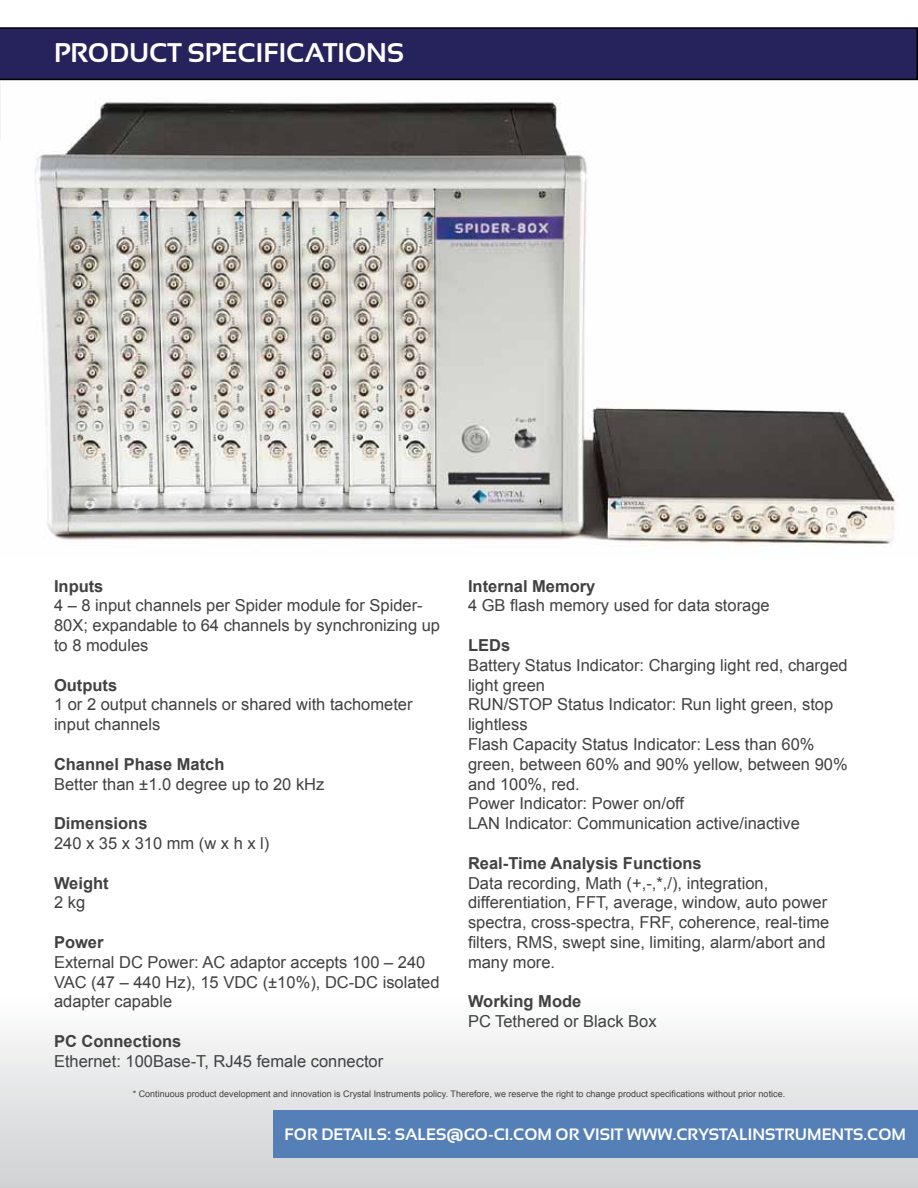
<style>
.page{position:relative;width:918px;height:1188px;background:#fff}
.page>*{position:absolute;margin:0;border:0;box-sizing:border-box;transform-origin:0 0}
.t1{font:700 27px "Sansation";color:#fff}
.t2{font:16.5px/19.8px "Arial";color:#414042}
.t3{font:700 16.5px "Arial";color:#414042}
.t4{font:700 16.5px "Sansation";color:#fff}
.t5{font:9px "Arial";color:#414042}
</style>
<div class="page">
<img style="left:0;top:1035px;width:918px;height:153px">
<img style="left:0;top:80px;width:918px;height:467px">
<svg style="left:0;top:27px;width:918px;height:53px;background:#252156"></svg>
<img style="left:0;top:140px;width:1px;height:461px">
<div style="left:274px;top:1110px;width:644px;height:48px;background:#557fb7"></div>
<h1 class="t1" style="left:54px;top:37px;width:351px">PRODUCT SPECIFICATIONS</h1>
<p class="t3" style="left:54px;top:575px;width:51px">Inputs</p>
<p class="t2" style="left:54px;top:596px;width:388px">4 – 8 input channels per Spider module for Spider-<br>80X; expandable to 64 channels by synchronizing up to 8 modules</p>
<p class="t3" style="left:54px;top:674px;width:65px">Outputs</p>
<p class="t2" style="left:54px;top:695px;width:360px">1 or 2 output channels or shared with tachometer input channels</p>
<p class="t3" style="left:54px;top:753px;width:172px">Channel Phase Match</p>
<p class="t2" style="left:54px;top:774px;width:272px">Better than ±1.0 degree up to 20 kHz</p>
<p class="t3" style="left:54px;top:812px;width:95px">Dimensions</p>
<p class="t2" style="left:54px;top:833px;width:217px">240 x 35 x 310 mm (w x h x l)</p>
<p class="t3" style="left:54px;top:872px;width:56px">Weight</p>
<p class="t2" style="left:54px;top:893px;width:33px">2 kg</p>
<p class="t3" style="left:54px;top:931px;width:51px">Power</p>
<p class="t2" style="left:54px;top:952px;width:387px">External DC Power: AC adaptor accepts 100 – 240<br>VAC (47 – 440 Hz), 15 VDC (±10%), DC-DC isolated adapter capable</p>
<p class="t3" style="left:54px;top:1030px;width:129px">PC Connections</p>
<p class="t2" style="left:54px;top:1051px;width:331px">Ethernet: 100Base-T, RJ45 female connector</p>
<p class="t3" style="left:468px;top:575px;width:129px">Internal Memory</p>
<p class="t2" style="left:468px;top:596px;width:303px">4 GB flash memory used for data storage</p>
<p class="t3" style="left:468px;top:634px;width:44px">LEDs</p>
<p class="t2" style="left:468px;top:655px;width:381px">Battery Status Indicator: Charging light red, charged light green<br>RUN/STOP Status Indicator: Run light green, stop lightless<br>Flash Capacity Status Indicator: Less than 60% green, between 60% and 90% yellow, between 90% and 100%, red.<br>Power Indicator: Power on/off<br>LAN Indicator: Communication active/inactive</p>
<p class="t3" style="left:468px;top:852px;width:235px">Real-Time Analysis Functions</p>
<p class="t2" style="left:468px;top:873px;width:363px">Data recording, Math (+,-,*,/), integration, differentiation, FFT, average, window, auto power spectra, cross-spectra, FRF, coherence, real-time filters, RMS, swept sine, limiting, alarm/abort and many more.</p>
<p class="t3" style="left:468px;top:991px;width:115px">Working Mode</p>
<p class="t2" style="left:468px;top:1012px;width:190px">PC Tethered or Black Box</p>
<p class="t5" style="left:133px;top:1088px;width:654px">* Continuous product development and innovation is Crystal Instruments policy. Therefore, we reserve the right to change product specifications without prior notice.</p>
<p class="t4" style="left:285px;top:1125px;width:12px">FOR</p>
<p class="t4" style="left:321px;top:1125px;width:85px">DETAILS: SALES</p>
<p class="t4" style="left:447px;top:1125px;width:80px">@GO-CI.COM</p>
<p class="t4" style="left:556px;top:1125px;width:37px">OR VISIT</p>
<p class="t4" style="left:627px;top:1125px;width:17px">WWW</p>
<p class="t4" style="left:673px;top:1125px;width:208px">.CRYSTALINSTRUMENTS.COM</p>
</div>
